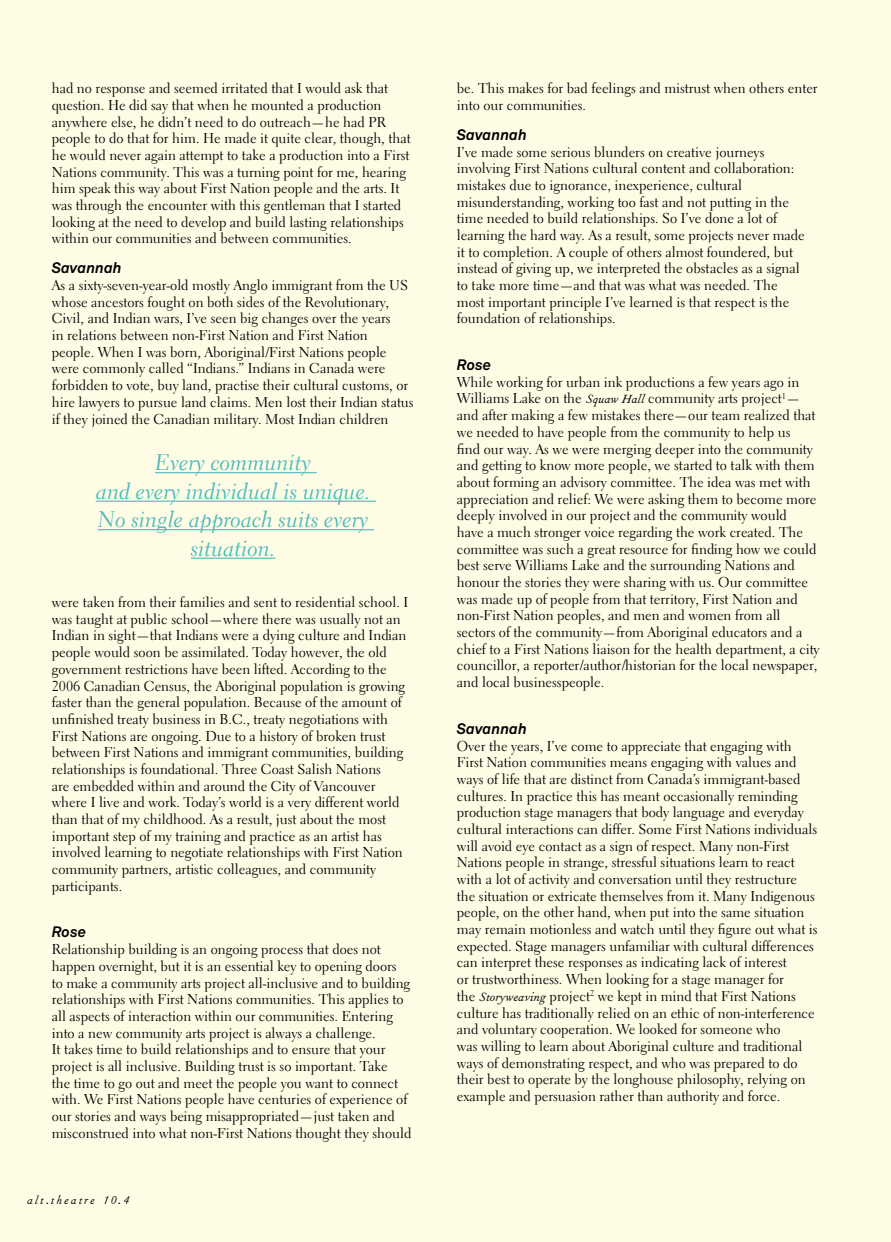
<style>
.page{position:relative;width:891px;height:1242px;background:#fffce6}
.page>*{position:absolute;margin:0;border:0;box-sizing:border-box;transform-origin:0 0}
.t1{font:22.5px/28.5px "Electra LH Cursive";color:#4cbabb;text-align:center}
.t2{font:italic 700 15px "Akkurat";color:#000}
.t3{font:14.25px/16.6px "Electra LH";color:#000}
.t4{font:italic 13.5px "Fournier";letter-spacing:.15em;color:#000}
.s1{font-family:"Fournier";font-style:italic}
</style>
<div class="page">
<hr style="left:155px;top:472px;width:162px;height:1px;background:#4cbabb">
<hr style="left:96px;top:501px;width:280px;height:1px;background:#4cbabb">
<hr style="left:98px;top:529px;width:276px;height:1px;background:#4cbabb">
<hr style="left:191px;top:558px;width:85px;height:1px;background:#4cbabb">
<p class="t3" style="left:52px;top:80px;width:360px">had no response and seemed irritated that I would ask that question. He did say that when he mounted a production anywhere else, he didn’t need to do outreach—he had PR people to do that for him. He made it quite clear, though, that he would never again attempt to take a production into a First Nations community. This was a turning point for me, hearing him speak this way about First Nation people and the arts. It was through the encounter with this gentleman that I started looking at the need to develop and build lasting relationships within our communities and between communities.</p>
<p class="t2" style="left:52px;top:259px;width:72px">Savannah</p>
<p class="t3" style="left:52px;top:277px;width:363px">As a sixty-seven-year-old mostly Anglo immigrant from the US whose ancestors fought on both sides of the Revolutionary, Civil, and Indian wars, I’ve seen big changes over the years<br>in relations between non-First Nation and First Nation people. When I was born, Aboriginal/First Nations people were commonly called “Indians.” Indians in Canada were forbidden to vote, buy land, practise their cultural customs, or hire lawyers to pursue land claims. Men lost their Indian status if they joined the Canadian military. Most Indian children</p>
<h1 class="t1" style="left:96px;top:449px;width:276px">Every community<br>and every individual is unique.<br>No single approach suits every situation.</h1>
<p class="t3" style="left:52px;top:594px;width:358px">were taken from their families and sent to residential school. I was taught at public school—where there was usually not an Indian in sight—that Indians were a dying culture and Indian people would soon be assimilated. Today however, the old government restrictions have been lifted. According to the 2006 Canadian Census, the Aboriginal population is growing faster than the general population. Because of the amount of unfinished treaty business in B.C., treaty negotiations with First Nations are ongoing. Due to a history of broken trust between First Nations and immigrant communities, building relationships is foundational. Three Coast Salish Nations<br>are embedded within and around the City of Vancouver where I live and work. Today’s world is a very different world than that of my childhood. As a result, just about the most important step of my training and practice as an artist has involved learning to negotiate relationships with First Nation community partners, artistic colleagues, and community participants.</p>
<p class="t2" style="left:52px;top:923px;width:36px">Rose</p>
<p class="t3" style="left:52px;top:941px;width:361px">Relationship building is an ongoing process that does not happen overnight, but it is an essential key to opening doors<br>to make a community arts project all-inclusive and to building relationships with First Nations communities. This applies to all aspects of interaction within our communities. Entering into a new community arts project is always a challenge.<br>It takes time to build relationships and to ensure that your project is all inclusive. Building trust is so important. Take<br>the time to go out and meet the people you want to connect with. We First Nations people have centuries of experience of our stories and ways being misappropriated—just taken and misconstrued into what non-First Nations thought they should</p>
<p class="t4" style="left:27px;top:1193px;width:103px">alt.theatre 10.4</p>
<p class="t3" style="left:457px;top:80px;width:362px">be. This makes for bad feelings and mistrust when others enter into our communities.</p>
<p class="t2" style="left:457px;top:125px;width:72px">Savannah</p>
<p class="t3" style="left:457px;top:143px;width:349px">I’ve made some serious blunders on creative journeys involving First Nations cultural content and collaboration: mistakes due to ignorance, inexperience, cultural misunderstanding, working too fast and not putting in the time needed to build relationships. So I’ve done a lot of learning the hard way. As a result, some projects never made it to completion. A couple of others almost foundered, but instead of giving up, we interpreted the obstacles as a signal to take more time—and that was what was needed. The most important principle I’ve learned is that respect is the foundation of relationships.</p>
<p class="t2" style="left:457px;top:355px;width:36px">Rose</p>
<p class="t3" style="left:457px;top:374px;width:364px">While working for urban ink productions a few years ago in Williams Lake on the <span class="s1">Squaw Hall</span> community arts project<sup>1</sup>— and after making a few mistakes there—our team realized that we needed to have people from the community to help us<br>find our way. As we were merging deeper into the community and getting to know more people, we started to talk with them about forming an advisory committee. The idea was met with appreciation and relief: We were asking them to become more deeply involved in our project and the community would<br>have a much stronger voice regarding the work created. The committee was such a great resource for finding how we could best serve Williams Lake and the surrounding Nations and honour the stories they were sharing with us. Our committee was made up of people from that territory, First Nation and non-First Nation peoples, and men and women from all sectors of the community—from Aboriginal educators and a chief to a First Nations liaison for the health department, a city councillor, a reporter/author/historian for the local newspaper, and local businesspeople.</p>
<p class="t2" style="left:457px;top:719px;width:72px">Savannah</p>
<p class="t3" style="left:457px;top:737px;width:362px">Over the years, I’ve come to appreciate that engaging with First Nation communities means engaging with values and ways of life that are distinct from Canada’s immigrant-based cultures. In practice this has meant occasionally reminding production stage managers that body language and everyday cultural interactions can differ. Some First Nations individuals will avoid eye contact as a sign of respect. Many non-First Nations people in strange, stressful situations learn to react with a lot of activity and conversation until they restructure the situation or extricate themselves from it. Many Indigenous people, on the other hand, when put into the same situation may remain motionless and watch until they figure out what is expected. Stage managers unfamiliar with cultural differences can interpret these responses as indicating lack of interest<br>or trustworthiness. When looking for a stage manager for<br>the <span class="s1">Storyweaving</span> project<sup>2</sup> we kept in mind that First Nations culture has traditionally relied on an ethic of non-interference and voluntary cooperation. We looked for someone who<br>was willing to learn about Aboriginal culture and traditional ways of demonstrating respect, and who was prepared to do their best to operate by the longhouse philosophy, relying on example and persuasion rather than authority and force.</p>
</div>
